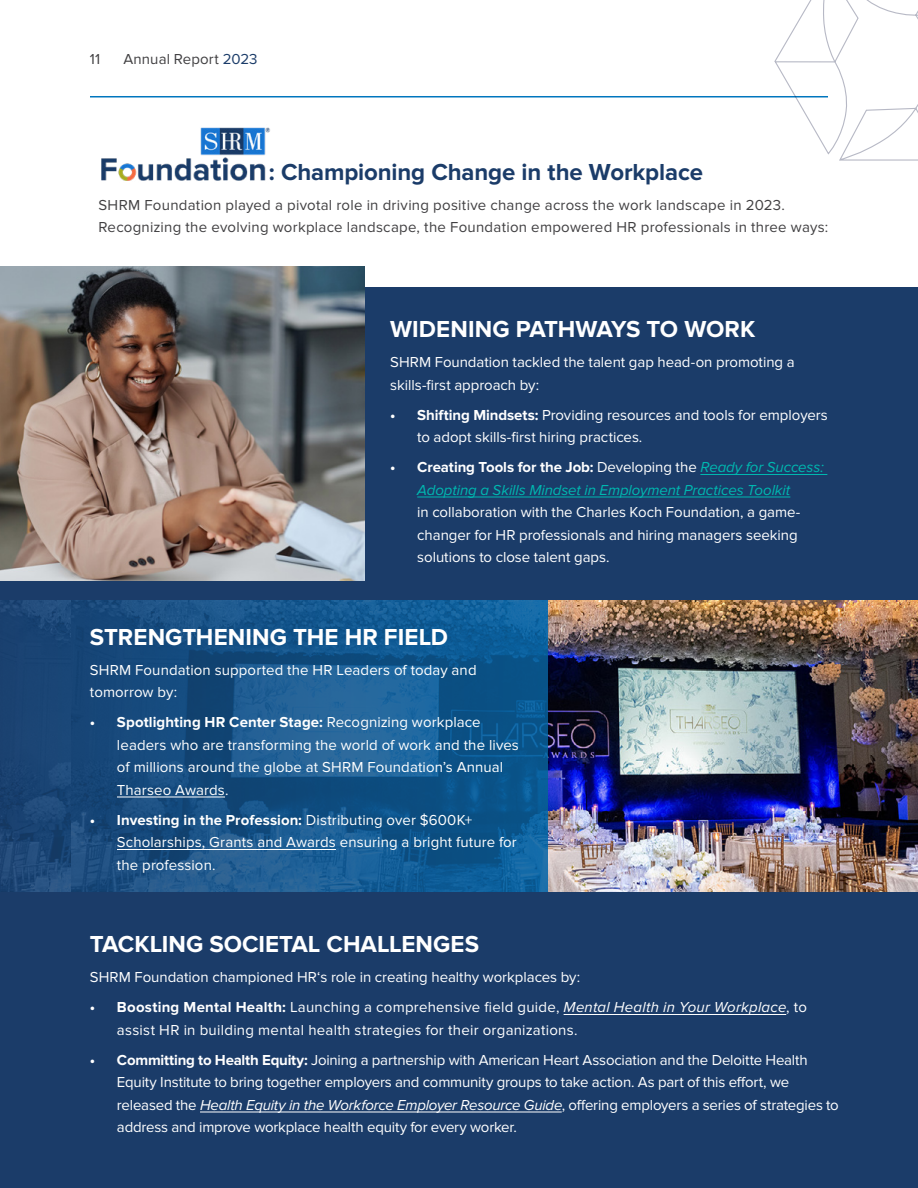
<style>
.page{position:relative;width:918px;height:1188px;background:#fff}
.page>*{position:absolute;margin:0;border:0;box-sizing:border-box;transform-origin:0 0}
.t1{font:700 24px "Proxima Nova";color:#fff}
.t2{font:700 24px "Proxima Nova";letter-spacing:-.005em;color:#1b3c69}
.t3{font:15px/22.5px "Proxima Nova";color:#fff}
.t4{font:15px/22.5px "Proxima Nova";letter-spacing:.015em;color:#414042}
.t5{font:italic 15px/22.5px "Proxima Nova";letter-spacing:-.005em;color:#00b8b0;text-align:center}
.s1{color:#1b3c69}
.s2{font-weight:700}
.s3{font-weight:700;font-style:normal;color:#fff}
.s4{font-style:normal;color:#fff}
.s5{font-style:italic}
</style>
<div class="page">
<hr style="left:90px;top:96px;width:738px;height:1px;background:#0076be">
<svg style="left:774px;top:0;width:144px;height:161px"></svg>
<img style="left:101px;top:127px;width:169px;height:54px">
<img style="left:548px;top:600px;width:370px;height:292px">
<svg style="left:0;top:600px;width:548px;height:292px;background:#165387"></svg>
<hr style="left:117px;top:797px;width:108px;height:1px;background:#fff">
<hr style="left:117px;top:849px;width:219px;height:1px;background:#fff">
<div style="left:0;top:892px;width:918px;height:296px;background:#1b3c69"></div>
<hr style="left:564px;top:1014px;width:222px;height:1px;background:#fff">
<hr style="left:200px;top:1112px;width:362px;height:1px;background:#fff">
<div style="left:0;top:288px;width:918px;height:312px;background:#1b3c69"></div>
<img style="left:0;top:267px;width:364px;height:313px">
<hr style="left:700px;top:474px;width:127px;height:1px;background:#00b8b0">
<hr style="left:417px;top:497px;width:373px;height:1px;background:#00b8b0">
<p class="t4" style="left:90px;top:48px;width:12px">11</p>
<p class="t4" style="left:124px;top:48px;width:136px">Annual Report <span class="s1">2023</span></p>
<h1 class="t2" style="left:269px;top:158px;width:436px">: Championing Change in the Workplace</h1>
<p class="t4" style="left:98px;top:194px;width:731px">SHRM Foundation played a pivotal role in driving positive change across the work landscape in 2023.<br>Recognizing the evolving workplace landscape, the Foundation empowered HR professionals in three ways:</p>
<h1 class="t1" style="left:390px;top:316px;width:367px">WIDENING PATHWAYS TO WORK</h1>
<p class="t3" style="left:390px;top:351px;width:406px">SHRM Foundation tackled the talent gap head-on promoting a skills-first approach by:</p>
<p class="t3" style="left:417px;top:404px;width:412px;text-indent:-27px"><span class="s2">• Shifting Mindsets:</span> Providing resources and tools for employers to adopt skills-first hiring practices.</p>
<p class="t5" style="left:390px;top:457px;width:435px"><span class="s3">• Creating Tools for the Job:</span> <span class="s4">Developing the</span> Ready for Success:<br>Adopting a Skills Mindset in Employment Practices Toolkit</p>
<p class="t3" style="left:417px;top:501px;width:385px">in collaboration with the Charles Koch Foundation, a game&shy;changer for HR professionals and hiring managers seeking solutions to close talent gaps.</p>
<h1 class="t1" style="left:90px;top:623px;width:360px">STRENGTHENING THE HR FIELD</h1>
<p class="t3" style="left:90px;top:659px;width:388px">SHRM Foundation supported the HR Leaders of today and tomorrow by:</p>
<p class="t3" style="left:117px;top:711px;width:403px;text-indent:-27px"><span class="s2">• Spotlighting HR Center Stage:</span> Recognizing workplace leaders who are transforming the world of work and the lives of millions around the globe at SHRM Foundation’s Annual Tharseo Awards.</p>
<p class="t3" style="left:117px;top:809px;width:401px;text-indent:-27px"><span class="s2">• Investing in the Profession:</span> Distributing over $600K+<br>Scholarships, Grants and Awards ensuring a bright future for the profession.</p>
<h1 class="t1" style="left:90px;top:931px;width:391px">TACKLING SOCIETAL CHALLENGES</h1>
<p class="t3" style="left:90px;top:966px;width:492px">SHRM Foundation championed HR‘s role in creating healthy workplaces by:</p>
<p class="t3" style="left:117px;top:996px;width:691px;text-indent:-27px"><span class="s2">• Boosting Mental Health:</span> Launching a comprehensive field guide, <span class="s5">Mental Health in Your Workplace</span>, to assist HR in building mental health strategies for their organizations.</p>
<p class="t3" style="left:117px;top:1049px;width:723px;text-indent:-27px"><span class="s2">• Committing to Health Equity:</span> Joining a partnership with American Heart Association and the Deloitte Health Equity Institute to bring together employers and community groups to take action. As part of this effort, we released the <span class="s5">Health Equity in the Workforce Employer Resource Guide</span>, offering employers a series of strategies to address and improve workplace health equity for every worker.</p>
</div>
